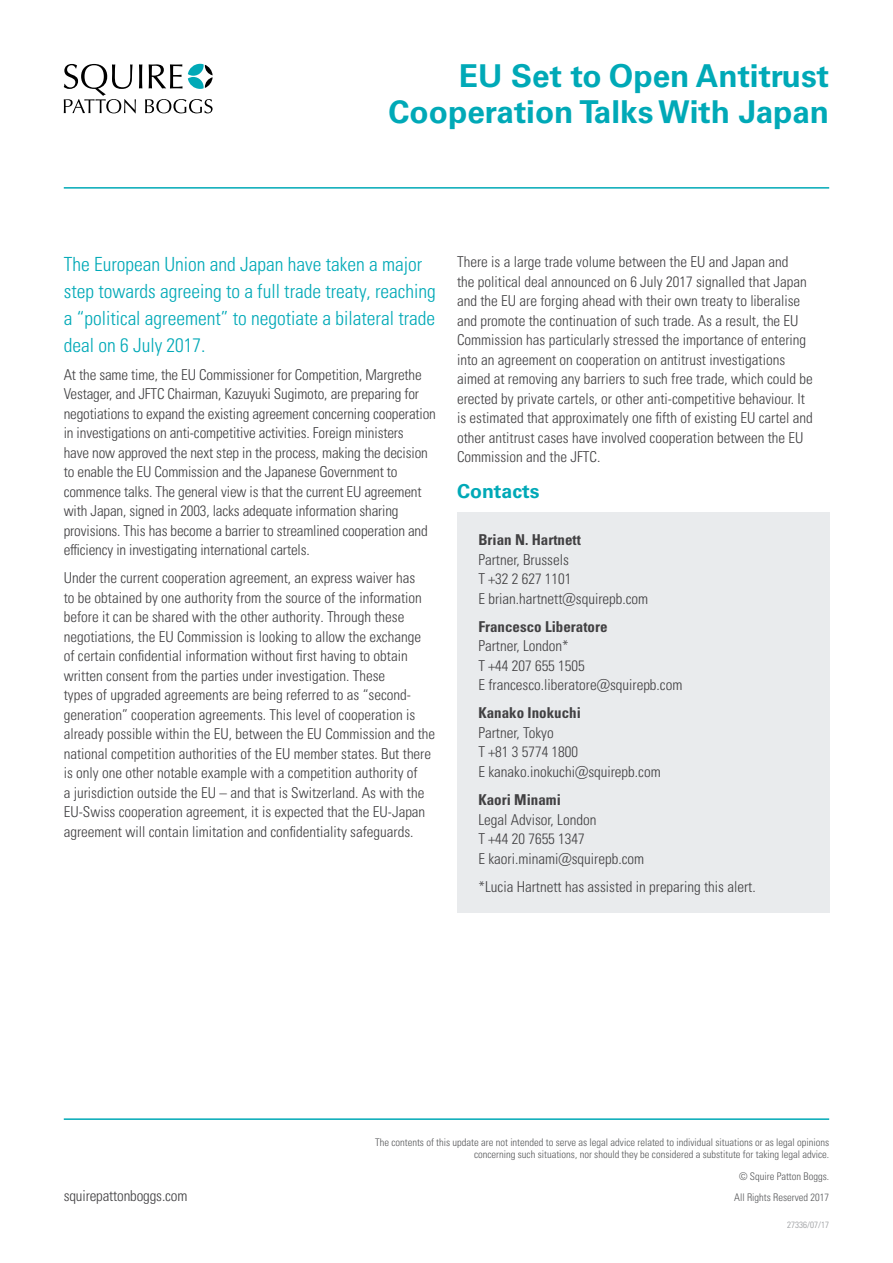
<style>
.page{position:relative;width:893px;height:1263px;background:#fff}
.page>*{position:absolute;margin:0;border:0;box-sizing:border-box;transform-origin:0 0}
.t1{font:700 31.5px "Univers LTCYR 65";color:#00a9b7}
.Body{font:19.5px/27px "Univers LTCYR 47 Light Cond";color:#00a9b7}
.Body-2{font:700 19.5px "Univers LTCYR 65";color:#00a9b7}
.Body-3{font:15px/19.5px "Univers LTCYR 47 Light Cond";color:#414042}
.Contact{font:15px "Univers LTCYR 47 Light Cond";color:#414042}
.Contact-2{font:15px "Univers LTCYR 67 Bold Cond";color:#414042}
.t2{font:10.5px/12.6px "Univers LTCYR 47 Light Cond";color:#58595b;text-align:right}
.t3{font:9px "Univers LTCYR 47 Light Cond";color:#939598}
</style>
<div class="page">
<div style="left:457px;top:512px;width:372px;height:401px;background:#e9ebed"></div>
<hr style="left:64px;top:187px;width:765px;height:2px;background:#00a9b7">
<svg style="left:64px;top:64px;width:149px;height:49px"></svg>
<hr style="left:64px;top:1118px;width:765px;height:2px;background:#00a9b7">
<p class="t1" style="left:459px;top:53px;width:372px">EU Set to Open Antitrust</p>
<p class="t1" style="left:389px;top:89px;width:442px">Cooperation Talks With Japan</p>
<p class="Body" style="left:64px;top:249px;width:374px">The European Union and Japan have taken a major step towards agreeing to a full trade treaty, reaching a “political agreement” to negotiate a bilateral trade deal on 6 July 2017.</p>
<p class="Body-3" style="left:64px;top:364px;width:374px">At the same time, the EU Commissioner for Competition, Margrethe Vestager, and JFTC Chairman, Kazuyuki Sugimoto, are preparing for negotiations to expand the existing agreement concerning cooperation in investigations on anti-competitive activities. Foreign ministers<br>have now approved the next step in the process, making the decision to enable the EU Commission and the Japanese Government to commence talks. The general view is that the current EU agreement with Japan, signed in 2003, lacks adequate information sharing provisions. This has become a barrier to streamlined cooperation and efficiency in investigating international cartels.</p>
<p class="Body-3" style="left:64px;top:567px;width:373px">Under the current cooperation agreement, an express waiver has<br>to be obtained by one authority from the source of the information before it can be shared with the other authority. Through these negotiations, the EU Commission is looking to allow the exchange of certain confidential information without first having to obtain written consent from the parties under investigation. These<br>types of upgraded agreements are being referred to as “second&shy;generation” cooperation agreements. This level of cooperation is already possible within the EU, between the EU Commission and the national competition authorities of the EU member states. But there is only one other notable example with a competition authority of<br>a jurisdiction outside the EU – and that is Switzerland. As with the EU-Swiss cooperation agreement, it is expected that the EU-Japan agreement will contain limitation and confidentiality safeguards.</p>
<p class="Body-3" style="left:457px;top:251px;width:357px">There is a large trade volume between the EU and Japan and<br>the political deal announced on 6 July 2017 signalled that Japan and the EU are forging ahead with their own treaty to liberalise and promote the continuation of such trade. As a result, the EU Commission has particularly stressed the importance of entering into an agreement on cooperation on antitrust investigations aimed at removing any barriers to such free trade, which could be erected by private cartels, or other anti-competitive behaviour. It is estimated that approximately one fifth of existing EU cartel and other antitrust cases have involved cooperation between the EU Commission and the JFTC.</p>
<p class="Body-2" style="left:457px;top:477px;width:84px">Contacts</p>
<p class="Contact-2" style="left:478px;top:531px;width:104px">Brian N. Hartnett</p>
<p class="Contact" style="left:478px;top:549px;width:92px">Partner, Brussels</p>
<p class="Contact" style="left:478px;top:569px;width:95px">T +32 2 627 1101</p>
<p class="Body-3" style="left:478px;top:588px;width:171px">E brian.hartnett@squirepb.com</p>
<p class="Contact-2" style="left:478px;top:617px;width:131px">Francesco Liberatore</p>
<p class="Contact" style="left:478px;top:636px;width:92px">Partner, London*</p>
<p class="Contact" style="left:478px;top:655px;width:108px">T +44 207 655 1505</p>
<p class="Body-3" style="left:478px;top:675px;width:206px">E francesco.liberatore@squirepb.com</p>
<p class="Contact-2" style="left:478px;top:704px;width:104px">Kanako Inokuchi</p>
<p class="Contact" style="left:478px;top:722px;width:77px">Partner, Tokyo</p>
<p class="Contact" style="left:478px;top:742px;width:101px">T +81 3 5774 1800</p>
<p class="Body-3" style="left:478px;top:761px;width:184px">E kanako.inokuchi@squirepb.com</p>
<p class="Contact-2" style="left:478px;top:790px;width:84px">Kaori Minami</p>
<p class="Contact" style="left:478px;top:809px;width:120px">Legal Advisor, London</p>
<p class="Contact" style="left:478px;top:828px;width:108px">T +44 20 7655 1347</p>
<p class="Body-3" style="left:478px;top:848px;width:167px">E kaori.minami@squirepb.com</p>
<p class="Contact" style="left:478px;top:876px;width:279px">*Lucia Hartnett has assisted in preparing this alert.</p>
<p class="t2" style="left:375px;top:1135px;width:456px">The contents of this update are not intended to serve as legal advice related to individual situations or as legal opinions concerning such situations, nor should they be considered a substitute for taking legal advice.</p>
<p class="t2" style="left:739px;top:1169px;width:92px">© Squire Patton Boggs.</p>
<p class="Body-3" style="left:64px;top:1185px;width:125px">squirepattonboggs.com</p>
<p class="t2" style="left:734px;top:1190px;width:97px">All Rights Reserved 2017</p>
<p class="t3" style="left:787px;top:1219px;width:43px">27336/07/17</p>
</div>
